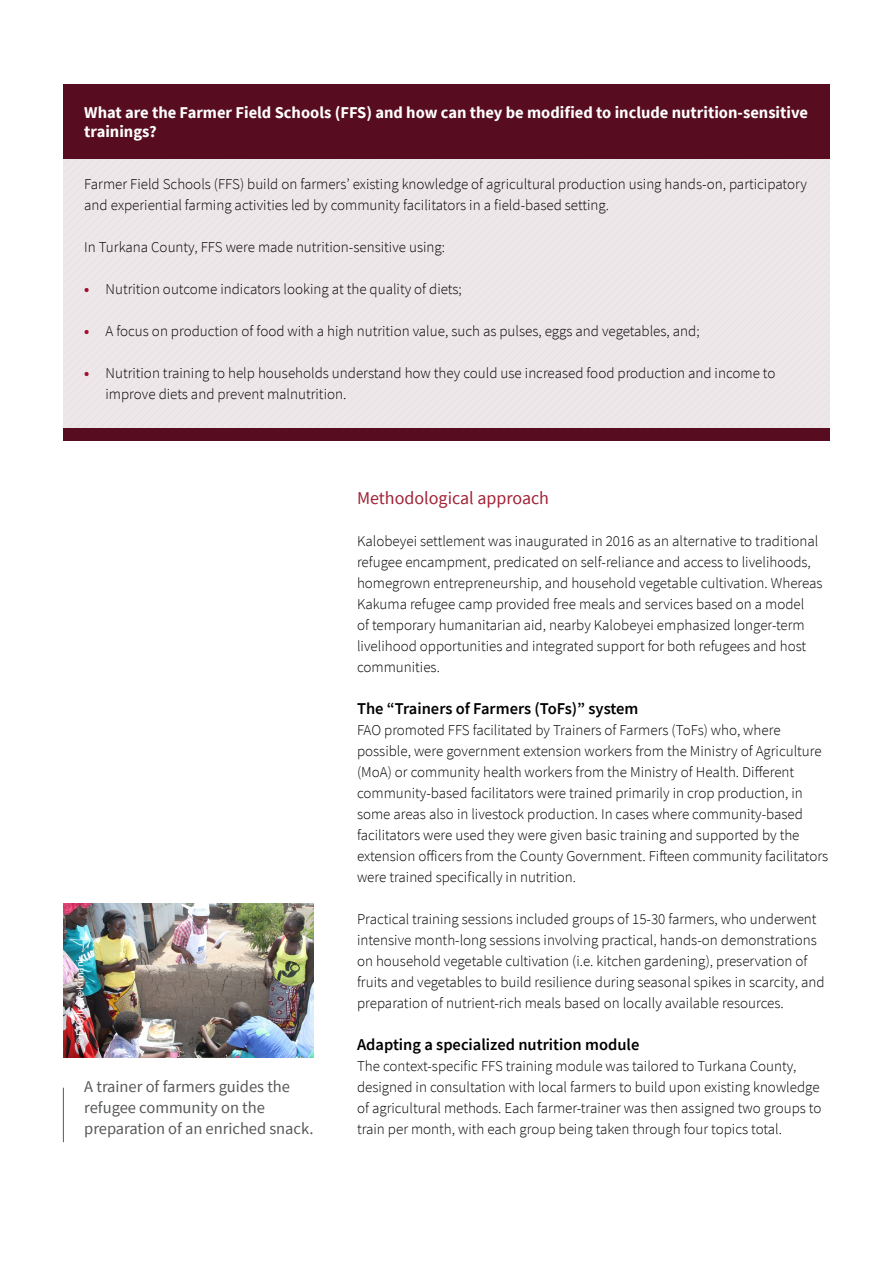
<style>
.page{position:relative;width:893px;height:1263px;background:#fff}
.page>*{position:absolute;margin:0;border:0;box-sizing:border-box;transform-origin:0 0}
.t1{font:18px "Source Sans Pro";color:#a12236}
.t2{font:700 16.5px/19.5px "Source Sans Pro";color:#fff}
.t3{font:16.5px/21px "Source Sans Pro";color:#58595b}
.t4{font:600 16.5px "Source Sans Pro";color:#000}
.t5{font:300 15px/21px "Source Sans Pro";color:#000}
.t6{font:10.5px "Source Sans Pro";color:#fff}
.s1{font-weight:700;color:#a30c33}
</style>
<div class="page">
<svg style="left:214px;top:158px;width:616px;height:270px;fill:#eee7e9"></svg>
<div style="left:230px;top:168px;width:171px;height:260px;background:#eee7e9"></div>
<div style="left:238px;top:176px;width:163px;height:252px;background:#eee7e9"></div>
<div style="left:246px;top:184px;width:155px;height:244px;background:#eee7e9"></div>
<div style="left:254px;top:192px;width:147px;height:236px;background:#eee7e9"></div>
<div style="left:262px;top:200px;width:139px;height:228px;background:#eee7e9"></div>
<div style="left:270px;top:208px;width:131px;height:220px;background:#eee7e9"></div>
<div style="left:278px;top:216px;width:123px;height:212px;background:#eee7e9"></div>
<div style="left:286px;top:223px;width:115px;height:205px;background:#eee7e9"></div>
<div style="left:301px;top:239px;width:100px;height:189px;background:#eee7e9"></div>
<div style="left:309px;top:247px;width:92px;height:181px;background:#eee7e9"></div>
<div style="left:317px;top:255px;width:84px;height:173px;background:#eee7e9"></div>
<div style="left:325px;top:263px;width:76px;height:165px;background:#eee7e9"></div>
<div style="left:333px;top:271px;width:68px;height:157px;background:#eee7e9"></div>
<div style="left:341px;top:278px;width:60px;height:150px;background:#eee7e9"></div>
<div style="left:349px;top:286px;width:52px;height:142px;background:#eee7e9"></div>
<div style="left:401px;top:161px;width:429px;height:267px;background:#eee7e9"></div>
<div style="left:433px;top:192px;width:397px;height:98px;background:#eee7e9"></div>
<div style="left:437px;top:196px;width:393px;height:94px;background:#eee7e9"></div>
<div style="left:441px;top:200px;width:389px;height:90px;background:#eee7e9"></div>
<div style="left:445px;top:204px;width:385px;height:86px;background:#eee7e9"></div>
<div style="left:449px;top:208px;width:381px;height:82px;background:#eee7e9"></div>
<div style="left:453px;top:212px;width:377px;height:78px;background:#eee7e9"></div>
<div style="left:457px;top:216px;width:373px;height:74px;background:#eee7e9"></div>
<div style="left:461px;top:220px;width:369px;height:70px;background:#eee7e9"></div>
<div style="left:469px;top:227px;width:361px;height:63px;background:#eee7e9"></div>
<div style="left:473px;top:231px;width:357px;height:59px;background:#eee7e9"></div>
<div style="left:477px;top:235px;width:353px;height:55px;background:#eee7e9"></div>
<div style="left:481px;top:239px;width:349px;height:51px;background:#eee7e9"></div>
<div style="left:485px;top:243px;width:345px;height:47px;background:#eee7e9"></div>
<div style="left:489px;top:247px;width:341px;height:43px;background:#eee7e9"></div>
<svg style="left:493px;top:251px;width:337px;height:39px"></svg>
<svg style="left:497px;top:255px;width:333px;height:35px"></svg>
<svg style="left:501px;top:259px;width:329px;height:31px"></svg>
<svg style="left:505px;top:263px;width:325px;height:27px"></svg>
<svg style="left:509px;top:267px;width:321px;height:23px"></svg>
<svg style="left:513px;top:271px;width:317px;height:19px"></svg>
<div style="left:517px;top:275px;width:313px;height:15px;background:#eee7e9"></div>
<svg style="left:525px;top:282px;width:305px;height:8px"></svg>
<svg style="left:529px;top:286px;width:301px;height:4px"></svg>
<div style="left:405px;top:290px;width:425px;height:138px;background:#eee7e9"></div>
<div style="left:63px;top:84px;width:767px;height:74px;background:#580c1f"></div>
<div style="left:63px;top:428px;width:767px;height:13px;background:#580c1f"></div>
<hr style="left:63px;top:1088px;width:1px;height:54px;background:#58595b">
<img style="left:63px;top:903px;width:251px;height:154px">
<p class="t2" style="left:84px;top:102px;width:725px">What are the Farmer Field Schools (FFS) and how can they be modified to include nutrition-sensitive trainings?</p>
<p class="t5" style="left:84px;top:174px;width:724px">Farmer Field Schools (FFS) build on farmers’ existing knowledge of agricultural production using hands-on, participatory and experiential farming activities led by community facilitators in a field-based setting.</p>
<p class="t5" style="left:84px;top:237px;width:362px">In Turkana County, FFS were made nutrition-sensitive using:</p>
<p class="t5" style="left:84px;top:279px;width:379px"><span class="s1">•</span> Nutrition outcome indicators looking at the quality of diets;</p>
<p class="t5" style="left:84px;top:321px;width:617px"><span class="s1">•</span> A focus on production of food with a high nutrition value, such as pulses, eggs and vegetables, and;</p>
<p class="t5" style="left:106px;top:363px;width:671px;text-indent:-21px"><span class="s1">•</span> Nutrition training to help households understand how they could use increased food production and income to improve diets and prevent malnutrition.</p>
<p class="t6" style="left:73px;top:1045px;width:88px;rotate:-90deg">© FAO/Irene Kimani</p>
<p class="t3" style="left:84px;top:1076px;width:231px">A trainer of farmers guides the refugee community on the preparation of an enriched snack.</p>
<p class="t1" style="left:357px;top:487px;width:194px">Methodological approach</p>
<p class="t5" style="left:357px;top:531px;width:467px">Kalobeyei settlement was inaugurated in 2016 as an alternative to traditional refugee encampment, predicated on self-reliance and access to livelihoods, homegrown entrepreneurship, and household vegetable cultivation. Whereas Kakuma refugee camp provided free meals and services based on a model<br>of temporary humanitarian aid, nearby Kalobeyei emphasized longer-term livelihood opportunities and integrated support for both refugees and host communities.</p>
<p class="t4" style="left:357px;top:698px;width:283px">The “Trainers of Farmers (ToFs)” system</p>
<p class="t5" style="left:357px;top:720px;width:473px">FAO promoted FFS facilitated by Trainers of Farmers (ToFs) who, where possible, were government extension workers from the Ministry of Agriculture (MoA) or community health workers from the Ministry of Health. Different community-based facilitators were trained primarily in crop production, in some areas also in livestock production. In cases where community-based facilitators were used they were given basic training and supported by the extension officers from the County Government. Fifteen community facilitators were trained specifically in nutrition.</p>
<p class="t5" style="left:357px;top:909px;width:469px">Practical training sessions included groups of 15-30 farmers, who underwent intensive month-long sessions involving practical, hands-on demonstrations on household vegetable cultivation (i.e. kitchen gardening), preservation of fruits and vegetables to build resilience during seasonal spikes in scarcity, and preparation of nutrient-rich meals based on locally available resources.</p>
<p class="t4" style="left:357px;top:1034px;width:284px">Adapting a specialized nutrition module</p>
<p class="t5" style="left:357px;top:1056px;width:466px">The context-specific FFS training module was tailored to Turkana County, designed in consultation with local farmers to build upon existing knowledge of agricultural methods. Each farmer-trainer was then assigned two groups to train per month, with each group being taken through four topics total.</p>
</div>
